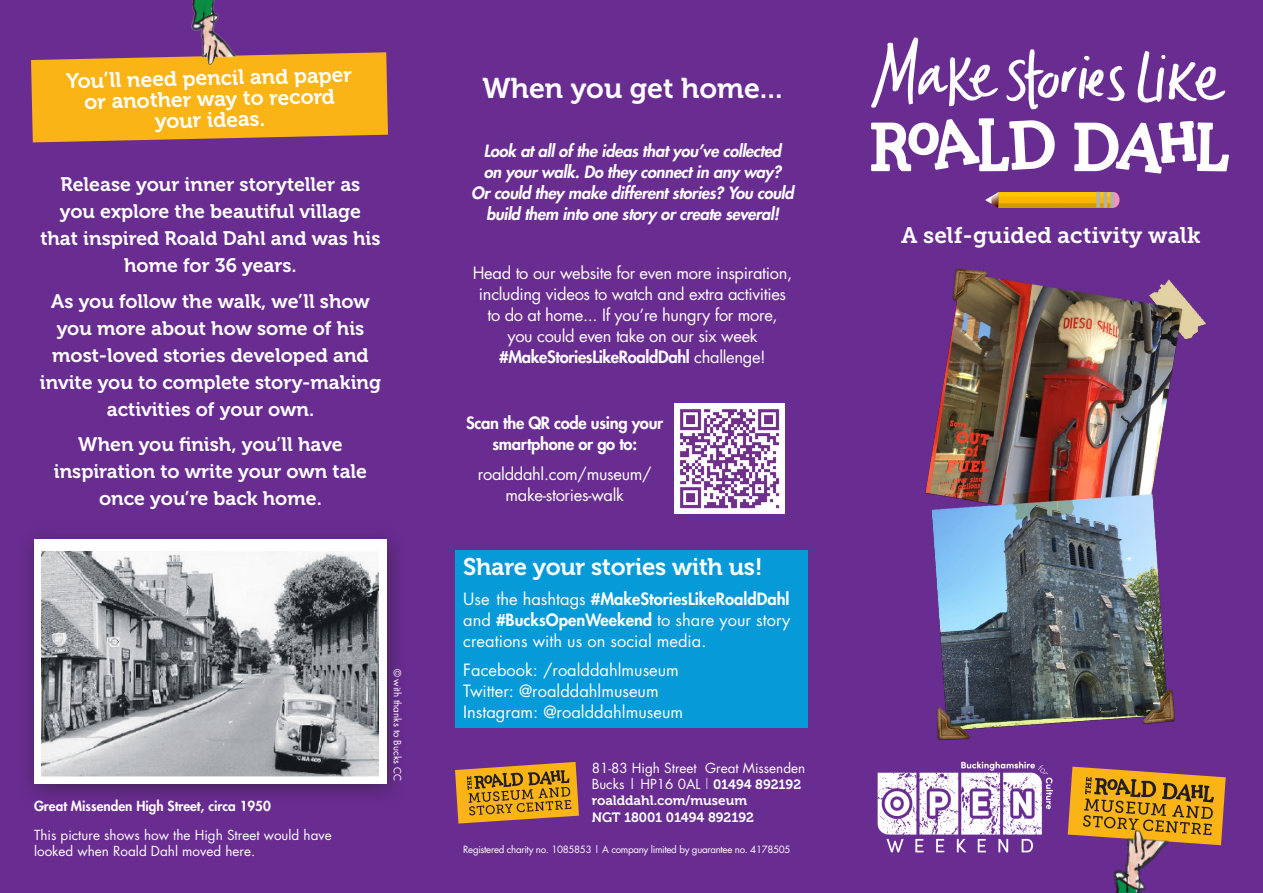
<style>
.page{position:relative;width:1263px;height:893px;background:#692c91}
.page>*{position:absolute;margin:0;border:0;box-sizing:border-box;transform-origin:0 0}
.t1{font:28.5px "Museo 700";color:#fff}
.body{font:24px "Museo 700";letter-spacing:-.01em;color:#fff}
.t2{font:22.5px "Museo Slab 700";color:#fff}
.body-2{font:21px/21px "Museo 700";color:#fff;text-align:center}
.body-3{font:19.5px/27px "Museo 700";color:#fff;text-align:center}
.body-4{font:16.5px/21px "Futura";letter-spacing:-.02em;color:#fff;text-align:center}
.t3{font:italic 800 16.5px/21px "Futura";letter-spacing:-.02em;color:#fff;text-align:center}
.body-5{font:16.5px "Futura";color:#fff}
.t4{font:800 16.5px/21px "Futura";letter-spacing:-.02em;color:#fff;text-align:center}
.t5{font:13.5px/16.2px "Futura";color:#fff}
.t6{font:800 13.5px "Futura";color:#fff}
.t7{font:13.5px "Museo 700";letter-spacing:-.005em;color:#fff}
.t8{font:9.75px "Futura";letter-spacing:-.03em;color:#fff}
.t9{font:9.75px "Futura";color:#fff}
.s1{font-weight:800}
.s2{font-weight:300}
.s3{font-family:"Museo 700"}
</style>
<div class="page">
<div style="left:18px;top:524px;width:389px;height:282px;background:#231f20;opacity:.52"></div>
<div style="left:34px;top:540px;width:352px;height:244px;background:#fff"></div>
<img style="left:42px;top:552px;width:337px;height:224px">
<svg style="left:1069px;top:767px;width:157px;height:78px"></svg>
<img style="left:1095px;top:813px;width:80px;height:80px">
<svg style="left:1006px;top:49px;width:119px;height:61px"></svg>
<svg style="left:1137px;top:51px;width:88px;height:52px"></svg>
<svg style="left:871px;top:37px;width:127px;height:71px"></svg>
<div style="left:1107px;top:192px;width:12px;height:16px;background:#f195be;border-radius:50%"></div>
<div style="left:998px;top:192px;width:116px;height:16px;background:#fab600"></div>
<div style="left:998px;top:203px;width:116px;height:5px;background:#d29b00"></div>
<div style="left:998px;top:192px;width:116px;height:5px;background:#fec800"></div>
<svg style="left:1103px;top:192px;width:4px;height:16px"></svg>
<svg style="left:985px;top:192px;width:13px;height:16px"></svg>
<svg style="left:1110px;top:192px;width:4px;height:16px"></svg>
<svg style="left:1096px;top:192px;width:4px;height:16px"></svg>
<svg style="left:871px;top:118px;width:184px;height:53px"></svg>
<svg style="left:1074px;top:121px;width:155px;height:53px"></svg>
<img style="left:877px;top:761px;width:192px;height:92px">
<img style="left:925px;top:268px;width:281px;height:472px">
<div style="left:455px;top:551px;width:353px;height:177px;background:#069ad9"></div>
<svg style="left:455px;top:762px;width:124px;height:61px"></svg>
<svg style="left:31px;top:52px;width:357px;height:90px"></svg>
<img style="left:182px;top:0;width:63px;height:72px">
<img style="left:674px;top:403px;width:110px;height:110px">
<p class="body-2" style="left:66px;top:70px;width:287px;rotate:-1deg">You’ll need pencil and paper or another way to record your ideas.</p>
<p class="body-3" style="left:40px;top:171px;width:342px">Release your inner storyteller as<br>you explore the beautiful village that inspired Roald Dahl and was his home for 36 years.</p>
<p class="body-3" style="left:40px;top:288px;width:342px">As you follow the walk, we’ll show you more about how some of his most-loved stories developed and invite you to complete story-making activities of your own.</p>
<p class="body-3" style="left:54px;top:431px;width:315px">When you finish, you’ll have inspiration to write your own tale once you’re back home.</p>
<p class="t6" style="left:34px;top:797px;width:238px">Great Missenden High Street, circa 1950</p>
<p class="t5" style="left:34px;top:826px;width:299px">This picture shows how the High Street would have</p>
<p class="t5" style="left:34px;top:843px;width:223px">looked when Roald Dahl moved here.</p>
<p class="t9" style="left:404px;top:668px;width:114px;rotate:90deg">© with thanks to Bucks CC</p>
<p class="t1" style="left:482px;top:72px;width:302px">When you get home...</p>
<p class="t3" style="left:471px;top:140px;width:324px">Look at all of the ideas that you’ve collected<br>on your walk. Do they connect in any way?<br>Or could they make different stories? You could build them into one story or create several!</p>
<p class="body-4" style="left:473px;top:262px;width:321px">Head to our website for even more inspiration, including videos to watch and extra activities to do at home... If you’re hungry for more, you could even take on our six week <span class="s1">#MakeStoriesLikeRoaldDahl</span> challenge!</p>
<p class="t4" style="left:466px;top:413px;width:198px">Scan the QR code using your smartphone or go to:</p>
<p class="body-4" style="left:478px;top:463px;width:175px">roalddahl.com/museum/ make-stories-walk</p>
<p class="body" style="left:463px;top:554px;width:301px">Share your stories with us!</p>
<p class="body-4" style="left:463px;top:588px;width:329px;text-align:justify">Use the hashtags <span class="s1">#MakeStoriesLikeRoaldDahl </span>and <span class="s1">#BucksOpenWeekend</span> to share your story creations with us on social media.</p>
<p class="body-5" style="left:463px;top:659px;width:217px">Facebook: /roalddahlmuseum</p>
<p class="body-5" style="left:463px;top:680px;width:197px">Twitter: @roalddahlmuseum</p>
<p class="body-5" style="left:463px;top:701px;width:221px">Instagram: @roalddahlmuseum</p>
<p class="t5" style="left:592px;top:760px;width:215px">81-83 High Street Great Missenden<br>Bucks | HP16 0AL <span class="s2">|</span> <span class="s3">01494 892192 roalddahl.com/museum</span></p>
<p class="t7" style="left:592px;top:809px;width:164px">NGT 18001 01494 892192</p>
<p class="t8" style="left:463px;top:842px;width:329px">Registered charity no. 1085853 | A company limited by guarantee no. 4178505</p>
<p class="t2" style="left:901px;top:222px;width:301px">A self-guided activity walk</p>
</div>
